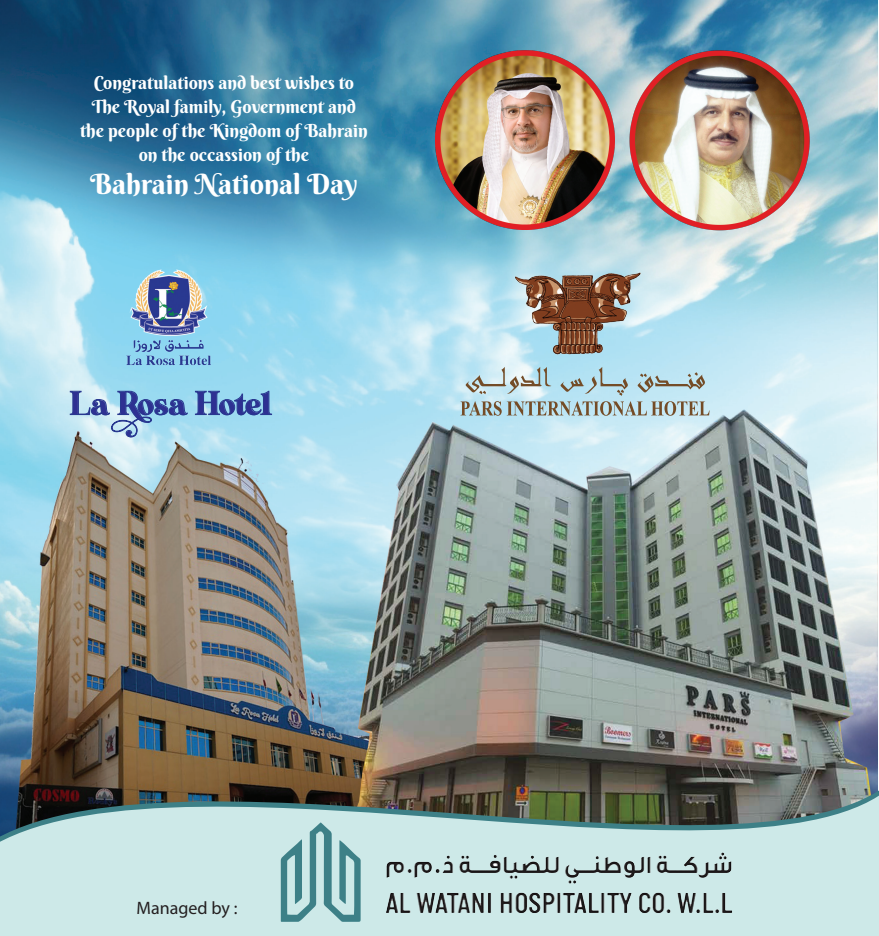
<style>
.page{position:relative;width:879px;height:936px;background:#fff}
.page>*{position:absolute;margin:0;border:0;box-sizing:border-box;transform-origin:0 0}
.t1{font:30px "AL Nevrada Personal Use Only";color:#2e3092}
.t2{font:28px "Berkshire Swash";color:#fff}
.t3{font:18px/24px "Berkshire Swash";color:#fff;text-align:center}
.t4{font:18px "Myriad Pro";color:#231f20}
</style>
<div class="page">
<img style="left:0;top:0;width:877px;height:730px">
<img style="left:0;top:730px;width:878px;height:6px">
<img style="left:0;top:736px;width:879px;height:199px">
<img style="left:306px;top:0;width:572px;height:666px">
<svg style="left:460px;top:367px;width:249px;height:48px;background:#b2c9ce"></svg>
<img style="left:515px;top:272px;width:125px;height:87px">
<img style="left:97px;top:252px;width:135px;height:126px">
<svg style="left:70px;top:391px;width:118px;height:46px;background:#a3cae4"></svg>
<svg style="left:195px;top:391px;width:77px;height:24px;background:#82b4da"></svg>
<img style="left:385px;top:852px;width:347px;height:61px">
<svg style="left:281px;top:822px;width:80px;height:99px;background:#91bdbf"></svg>
<p class="t3" style="left:80px;top:70px;width:289px">Congratulations and best wishes to<br>The Royal family, Government and the people of the Kingdom of Bahrain on the occassion of the</p>
<h2 class="t2" style="left:90px;top:166px;width:269px">Bahrain National Day</h2>
<h1 class="t1" style="left:70px;top:386px;width:203px">La Rosa Hotel</h1>
<p class="t4" style="left:136px;top:896px;width:103px">Managed by :</p>
</div>
